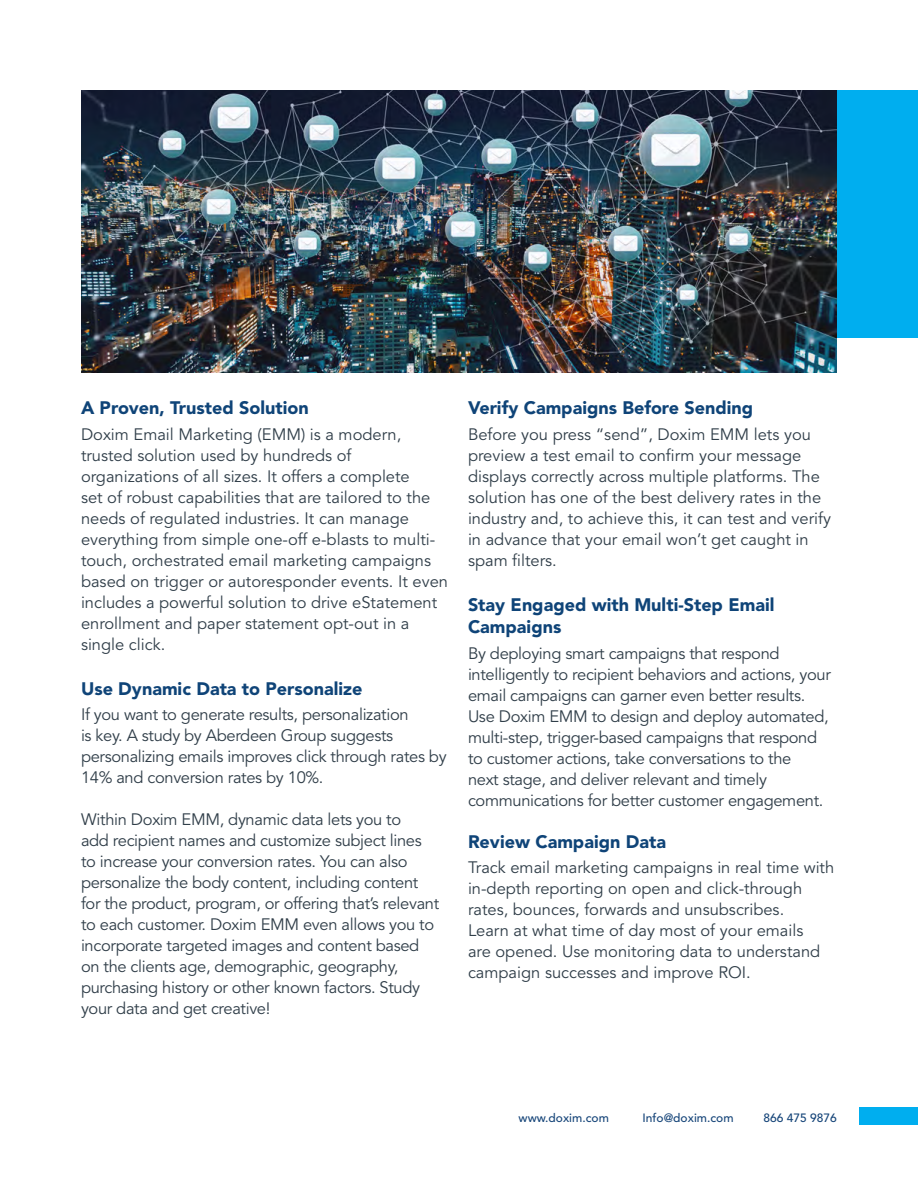
<style>
.page{position:relative;width:918px;height:1188px;background:#fff}
.page>*{position:absolute;margin:0;border:0;box-sizing:border-box;transform-origin:0 0}
.t1{font:900 18px/22.5px "Avenir LT Std";color:#0f4478}
.t2{font:16.5px/21px "Avenir LT Std";color:#303e49}
.t3{font:16.5px/21px "Avenir LT Std";letter-spacing:-.02em;color:#303e49}
.t4{font:500 12px "Avenir LT Std";color:#164579}
</style>
<div class="page">
<div style="left:860px;top:1107px;width:58px;height:17px;background:#00aeef"></div>
<div style="left:770px;top:91px;width:148px;height:247px;background:#00aeef"></div>
<img style="left:81px;top:91px;width:756px;height:282px">
<h2 class="t1" style="left:81px;top:397px;width:229px">A Proven, Trusted Solution</h2>
<p class="t2" style="left:81px;top:424px;width:369px">Doxim Email Marketing (EMM) is a modern, trusted solution used by hundreds of organizations of all sizes. It offers a complete<br>set of robust capabilities that are tailored to the needs of regulated industries. It can manage everything from simple one-off e-blasts to multi&shy;touch, orchestrated email marketing campaigns based on trigger or autoresponder events. It even includes a powerful solution to drive eStatement enrollment and paper statement opt-out in a single click.</p>
<h2 class="t1" style="left:81px;top:677px;width:283px">Use Dynamic Data to Personalize</h2>
<p class="t3" style="left:81px;top:705px;width:367px">If you want to generate results, personalization<br>is key. A study by Aberdeen Group suggests personalizing emails improves click through rates by 14% and conversion rates by 10%.</p>
<p class="t3" style="left:81px;top:810px;width:360px">Within Doxim EMM, dynamic data lets you to<br>add recipient names and customize subject lines to increase your conversion rates. You can also personalize the body content, including content for the product, program, or offering that’s relevant to each customer. Doxim EMM even allows you to incorporate targeted images and content based on the clients age, demographic, geography, purchasing history or other known factors. Study your data and get creative!</p>
<h2 class="t1" style="left:468px;top:397px;width:287px">Verify Campaigns Before Sending</h2>
<p class="t2" style="left:468px;top:424px;width:364px">Before you press “send”, Doxim EMM lets you preview a test email to confirm your message displays correctly across multiple platforms. The solution has one of the best delivery rates in the industry and, to achieve this, it can test and verify in advance that your email won’t get caught in spam filters.</p>
<h2 class="t1" style="left:468px;top:593px;width:308px">Stay Engaged with Multi-Step Email<br>Campaigns</h2>
<p class="t3" style="left:468px;top:643px;width:364px">By deploying smart campaigns that respond intelligently to recipient behaviors and actions, your email campaigns can garner even better results.<br>Use Doxim EMM to design and deploy automated, multi-step, trigger-based campaigns that respond to customer actions, take conversations to the<br>next stage, and deliver relevant and timely communications for better customer engagement.</p>
<h2 class="t1" style="left:468px;top:830px;width:199px">Review Campaign Data</h2>
<p class="t2" style="left:468px;top:858px;width:368px">Track email marketing campaigns in real time with in-depth reporting on open and click-through rates, bounces, forwards and unsubscribes.<br>Learn at what time of day most of your emails<br>are opened. Use monitoring data to understand campaign successes and improve ROI.</p>
<p class="t4" style="left:519px;top:1111px;width:92px">www.doxim.com</p>
<p class="t4" style="left:643px;top:1111px;width:92px">Info@doxim.com</p>
<p class="t4" style="left:764px;top:1111px;width:75px">866 475 9876</p>
</div>
